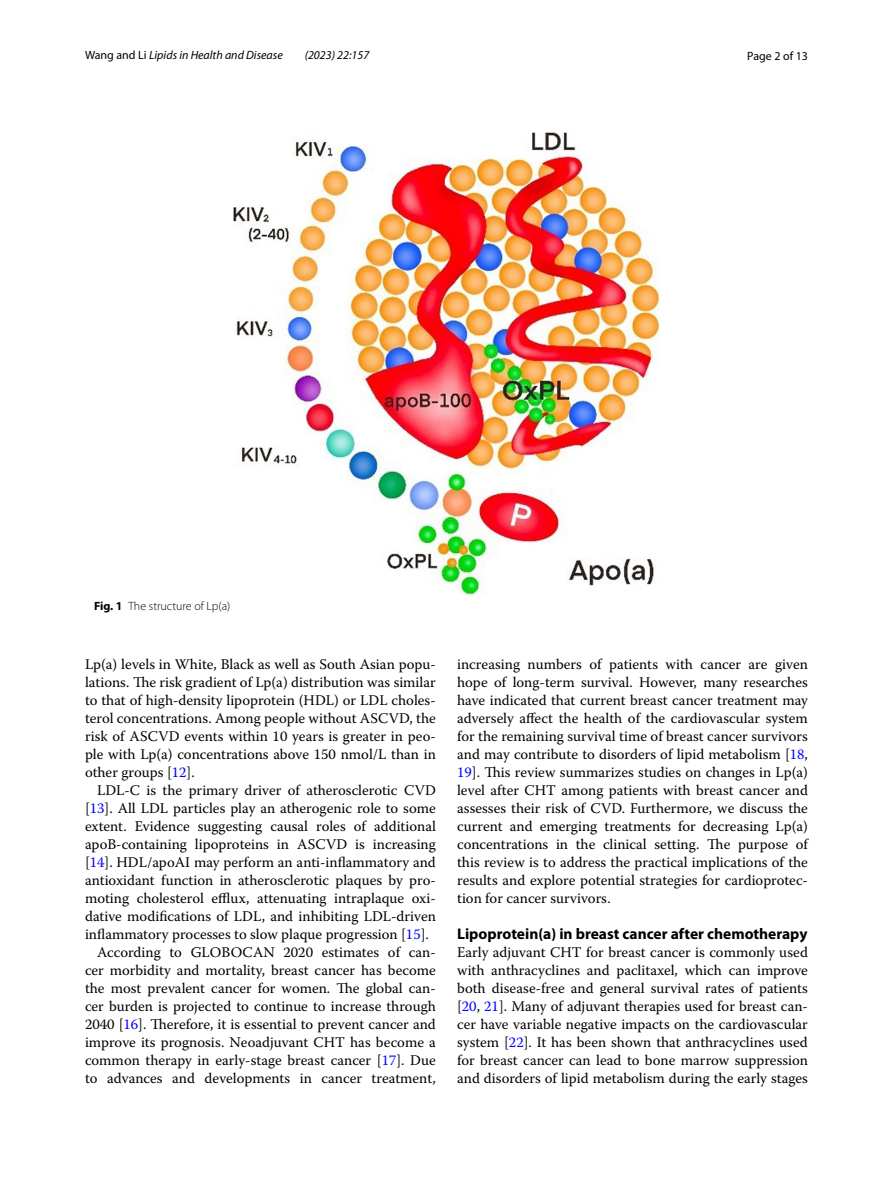
<style>
.page{position:relative;width:893px;height:1187px;background:#fff}
.page>*{position:absolute;margin:0;border:0;box-sizing:border-box;transform-origin:0 0}
.t1{font:700 15.45px "Myriad Pro";color:#000}
.t2{font:14.7px/18px "Warnock Pro";color:#000;text-align:justify}
.t3{font:italic 12px "Myriad Pro";color:#000}
.t4{font:300 12px "Myriad Pro";color:#000}
.t5{font:12px "Myriad Pro";color:#000}
.s1{font-style:normal}
.s2{font-weight:700}
.s3{color:#00f}
</style>
<div class="page">
<img style="left:234px;top:133px;width:425px;height:461px">
<p class="t3" style="left:85px;top:48px;width:199px"><span class="s1">Wang and Li</span> Lipids in Health and Disease</p>
<p class="t3" style="left:305px;top:48px;width:66px">(2023) 22:157</p>
<p class="t5" style="left:747px;top:48px;width:62px">Page 2 of 13</p>
<p class="t4" style="left:94px;top:599px;width:138px"><span class="s2">Fig. 1</span> The structure of Lp(a)</p>
<p class="t2" style="left:85px;top:654px;width:352px">Lp(a) levels in White, Black as well as South Asian popu&shy;lations. The risk gradient of Lp(a) distribution was similar to that of high-density lipoprotein (HDL) or LDL choles&shy;terol concentrations. Among people without ASCVD, the risk of ASCVD events within 10 years is greater in peo&shy;ple with Lp(a) concentrations above 150 nmol/L than in other groups [<span class="s3">12</span>].</p>
<p class="t2" style="left:97px;top:780px;width:340px">LDL-C is the primary driver of atherosclerotic CVD</p>
<p class="t2" style="left:85px;top:798px;width:352px">[<span class="s3">13</span>]. All LDL particles play an atherogenic role to some</p>
<p class="t2" style="left:85px;top:816px;width:352px">extent. Evidence suggesting causal roles of additional</p>
<p class="t2" style="left:85px;top:834px;width:352px">apoB-containing lipoproteins in ASCVD is increasing</p>
<p class="t2" style="left:85px;top:852px;width:352px">[<span class="s3">14</span>]. HDL/apoAI may perform an anti-inflammatory and</p>
<p class="t2" style="left:85px;top:870px;width:352px">antioxidant function in atherosclerotic plaques by pro-</p>
<p class="t2" style="left:85px;top:888px;width:352px">moting cholesterol efflux, attenuating intraplaque oxi-</p>
<p class="t2" style="left:85px;top:906px;width:352px">dative modifications of LDL, and inhibiting LDL-driven</p>
<p class="t2" style="left:85px;top:924px;width:345px">inflammatory processes to slow plaque progression [<span class="s3">15</span>].</p>
<p class="t2" style="left:97px;top:942px;width:340px">According to GLOBOCAN 2020 estimates of can-</p>
<p class="t2" style="left:85px;top:960px;width:352px">cer morbidity and mortality, breast cancer has become</p>
<p class="t2" style="left:85px;top:978px;width:352px">the most prevalent cancer for women. The global can-</p>
<p class="t2" style="left:85px;top:996px;width:352px">cer burden is projected to continue to increase through</p>
<p class="t2" style="left:85px;top:1014px;width:352px">2040 [<span class="s3">16</span>]. Therefore, it is essential to prevent cancer and</p>
<p class="t2" style="left:85px;top:1032px;width:352px">improve its prognosis. Neoadjuvant CHT has become a</p>
<p class="t2" style="left:85px;top:1050px;width:352px">common therapy in early-stage breast cancer [<span class="s3">17</span>]. Due</p>
<p class="t2" style="left:85px;top:1068px;width:352px">to advances and developments in cancer treatment,</p>
<p class="t2" style="left:457px;top:654px;width:352px">increasing numbers of patients with cancer are given hope of long-term survival. However, many researches have indicated that current breast cancer treatment may adversely affect the health of the cardiovascular system for the remaining survival time of breast cancer survivors and may contribute to disorders of lipid metabolism [<span class="s3">18</span>, <span class="s3">19</span>]. This review summarizes studies on changes in Lp(a) level after CHT among patients with breast cancer and assesses their risk of CVD. Furthermore, we discuss the current and emerging treatments for decreasing Lp(a) concentrations in the clinical setting. The purpose of this review is to address the practical implications of the results and explore potential strategies for cardioprotec&shy;tion for cancer survivors.</p>
<p class="t1" style="left:457px;top:923px;width:352px">Lipoprotein(a) in breast cancer after chemotherapy</p>
<p class="t2" style="left:457px;top:942px;width:352px">Early adjuvant CHT for breast cancer is commonly used with anthracyclines and paclitaxel, which can improve both disease-free and general survival rates of patients [<span class="s3">20</span>, <span class="s3">21</span>]. Many of adjuvant therapies used for breast can&shy;cer have variable negative impacts on the cardiovascular system [<span class="s3">22</span>]. It has been shown that anthracyclines used for breast cancer can lead to bone marrow suppression and disorders of lipid metabolism during the early stages</p>
</div>
